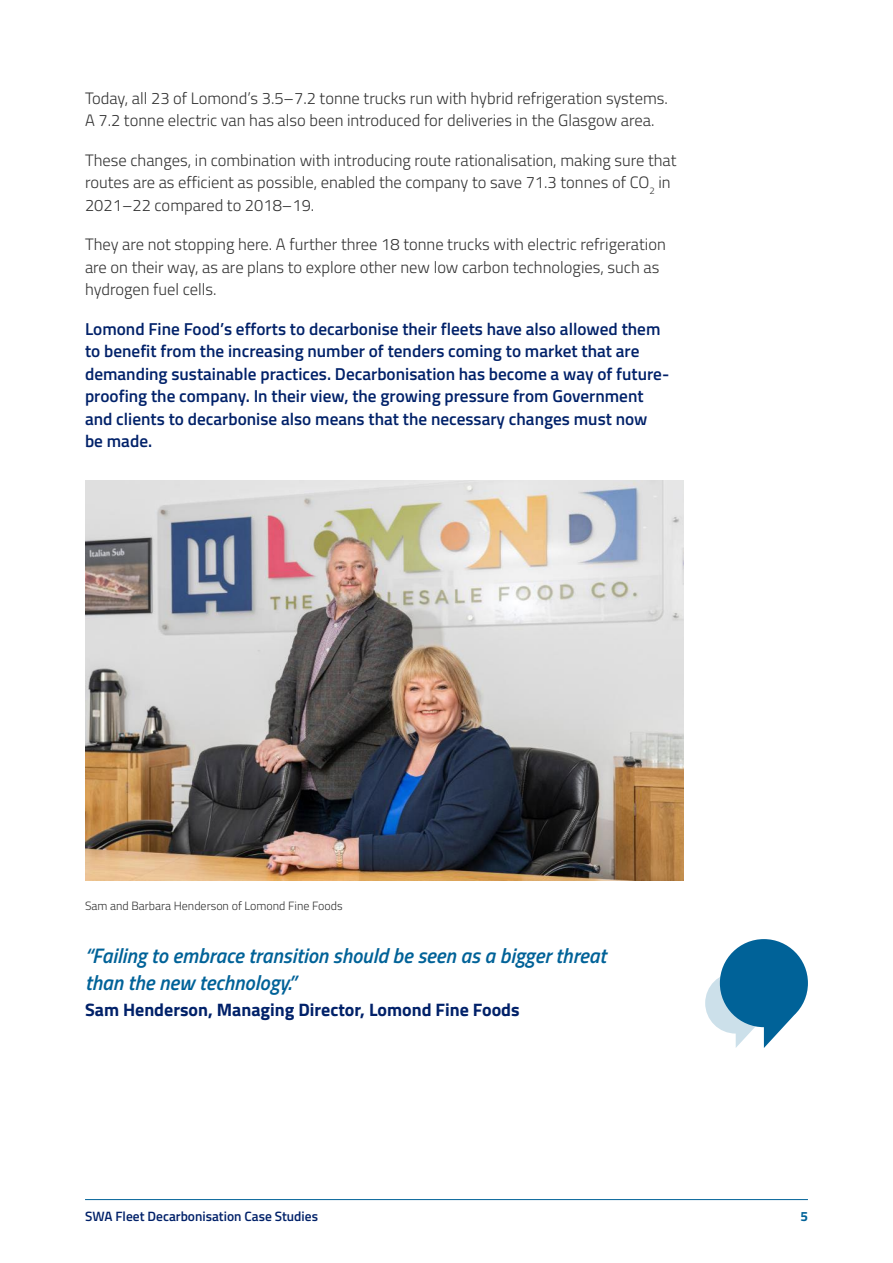
<style>
.page{position:relative;width:893px;height:1263px;background:#fff}
.page>*{position:absolute;margin:0;border:0;box-sizing:border-box;transform-origin:0 0}
.t1{font:italic 600 21px/27px "Titillium Web";color:#006298}
.t2{font:700 18px "Titillium Web";color:#012169}
.t3{font:600 17.25px/22.5px "Titillium Web";color:#012169}
.t4{font:300 16.5px/22.5px "Titillium Web";color:#333}
.t5{font:600 13.5px "Titillium Web";color:#012169}
.t6{font:700 13.5px "Titillium Web";color:#006298}
.t7{font:300 12px "Titillium Web";color:#333}
</style>
<div class="page">
<svg style="left:705px;top:939px;width:103px;height:109px"></svg>
<img style="left:85px;top:480px;width:599px;height:400px">
<hr style="left:85px;top:1199px;width:723px;height:1px;background:#006298">
<p class="t4" style="left:85px;top:86px;width:584px">Today, all 23 of Lomond’s 3.5–7.2 tonne trucks run with hybrid refrigeration systems.<br>A 7.2 tonne electric van has also been introduced for deliveries in the Glasgow area.</p>
<p class="t4" style="left:85px;top:148px;width:593px">These changes, in combination with introducing route rationalisation, making sure that routes are as efficient as possible, enabled the company to save 71.3 tonnes of CO<sub>2</sub> in<br>2021–22 compared to 2018–19.</p>
<p class="t4" style="left:85px;top:232px;width:582px">They are not stopping here. A further three 18 tonne trucks with electric refrigeration are on their way, as are plans to explore other new low carbon technologies, such as hydrogen fuel cells.</p>
<p class="t3" style="left:85px;top:317px;width:586px">Lomond Fine Food’s efforts to decarbonise their fleets have also allowed them to benefit from the increasing number of tenders coming to market that are demanding sustainable practices. Decarbonisation has become a way of future&shy;proofing the company. In their view, the growing pressure from Government and clients to decarbonise also means that the necessary changes must now be made.</p>
<p class="t7" style="left:85px;top:897px;width:259px">Sam and Barbara Henderson of Lomond Fine Foods</p>
<p class="t1" style="left:85px;top:941px;width:523px">“Failing to embrace transition should be seen as a bigger threat than the new technology.”</p>
<p class="t2" style="left:85px;top:996px;width:436px">Sam Henderson, Managing Director, Lomond Fine Foods</p>
<p class="t5" style="left:85px;top:1206px;width:234px">SWA Fleet Decarbonisation Case Studies</p>
<p class="t6" style="left:800px;top:1206px;width:9px">5</p>
</div>
